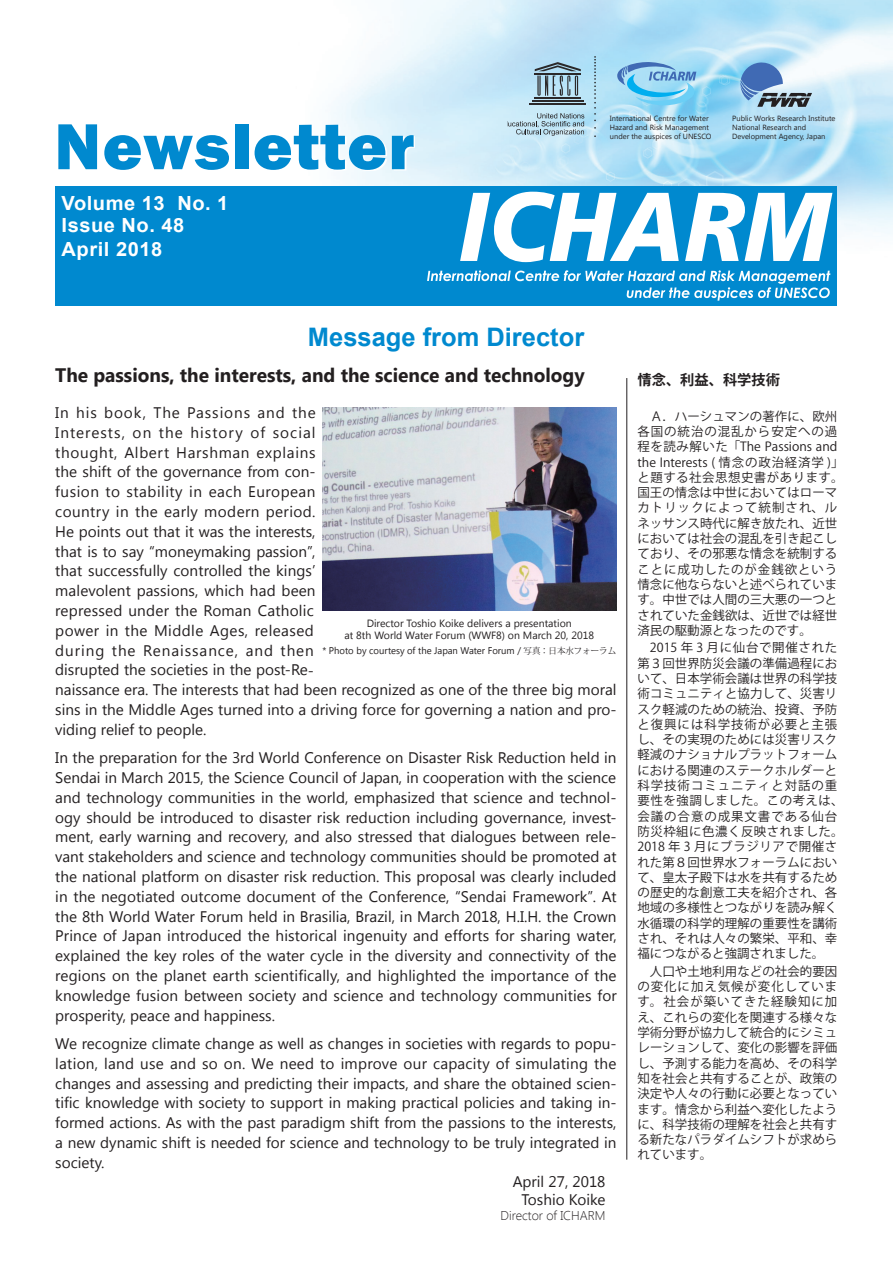
<style>
.page{position:relative;width:893px;height:1263px;background:#fff}
.page>*{position:absolute;margin:0;border:0;box-sizing:border-box;transform-origin:0 0}
.t1{font:800 67.35px "Franklin Gothic";letter-spacing:.02em;color:#0089cf}
.t2{font:700 25.5px "Arial";color:#0089cf}
.t3{font:700 19.5px "Segoe UI";color:#231f20}
.t4{font:700 19.5px/23.1px "Arial";letter-spacing:.025em;color:#fff}
.t5{font:15.3px/19.8px "Segoe UI";color:#231f20;text-align:justify}
.t6{font:700 14.25px "Koz Go Pro";color:#231f20}
.t7{font:300 12.75px "Segoe UI";color:#231f20}
.t8{font:12.45px/15.3px "Koz Go Pro";letter-spacing:.005em;color:#231f20}
.t9{font:10.5px/12px "Segoe UI";color:#231f20;text-align:center}
.t10{font:9.75px "Segoe UI";color:#231f20}
.t11{font:7.5px/9px "Segoe UI";color:#231f20}
.s1{font-family:"Koz Min Pro";font-size:8.7px}
</style>
<div class="page">
<img style="left:330px;top:0;width:563px;height:234px">
<svg style="left:617px;top:62px;width:79px;height:44px;background:#81c6ea"></svg>
<hr style="left:535px;top:97px;width:46px;height:2px;background:#2b292a">
<hr style="left:532px;top:100px;width:51px;height:2px;background:#2b292a">
<hr style="left:530px;top:103px;width:56px;height:2px;background:#2b292a">
<svg style="left:535px;top:62px;width:46px;height:34px;background:#89a6b4"></svg>
<svg style="left:594px;top:56px;width:2px;height:65px"></svg>
<svg style="left:508px;top:113px;width:76px;height:23px;background:#a7c3d0"></svg>
<svg style="left:740px;top:61px;width:72px;height:46px"></svg>
<hr style="left:626px;top:378px;width:1px;height:782px;background:#231f20">
<div style="left:59px;top:125px;width:356px;height:46px;background:#fff"></div>
<div style="left:55px;top:186px;width:782px;height:119px;background:#0089cf"></div>
<svg style="left:460px;top:192px;width:219px;height:70px"></svg>
<svg style="left:685px;top:193px;width:147px;height:68px"></svg>
<svg style="left:427px;top:270px;width:403px;height:31px"></svg>
<img style="left:322px;top:407px;width:295px;height:204px">
<h1 class="t1" style="left:54px;top:103px;width:361px">Newsletter</h1>
<p class="t4" style="left:62px;top:192px;width:168px">Volume 13 No. 1<br>Issue No. 48<br>April 2018</p>
<p class="t11" style="left:610px;top:113px;width:103px">International Centre for Water<br>Hazard and Risk Management under the auspices of UNESCO</p>
<p class="t11" style="left:732px;top:114px;width:105px">Public Works Research Institute<br>National Research and<br>Development Agency, Japan</p>
<h2 class="t2" style="left:308px;top:320px;width:278px">Message from Director</h2>
<p class="t3" style="left:55px;top:361px;width:531px">The passions, the interests, and the science and technology</p>
<p class="t5" style="left:55px;top:402px;width:563px;text-align:left">In his book, The Passions and the<br>Interests, on the history of social<br>thought, Albert Harshman explains<br>the shift of the governance from con-<br>fusion to stability in each European<br>country in the early modern period.<br>He points out that it was the interests,<br>that is to say “moneymaking passion”,<br>that successfully controlled the kings’<br>malevolent passions, which had been<br>repressed under the Roman Catholic<br>power in the Middle Ages, released<br>during the Renaissance, and then<br>disrupted the societies in the post-Re-<br>naissance era. The interests that had been recognized as one of the three big moral sins in the Middle Ages turned into a driving force for governing a nation and pro&shy;viding relief to people.</p>
<p class="t5" style="left:55px;top:747px;width:563px">In the preparation for the 3rd World Conference on Disaster Risk Reduction held in Sendai in March 2015, the Science Council of Japan, in cooperation with the science and technology communities in the world, emphasized that science and technol&shy;ogy should be introduced to disaster risk reduction including governance, invest&shy;ment, early warning and recovery, and also stressed that dialogues between rele&shy;vant stakeholders and science and technology communities should be promoted at the national platform on disaster risk reduction. This proposal was clearly included in the negotiated outcome document of the Conference, “Sendai Framework”. At the 8th World Water Forum held in Brasilia, Brazil, in March 2018, H.I.H. the Crown Prince of Japan introduced the historical ingenuity and efforts for sharing water, explained the key roles of the water cycle in the diversity and connectivity of the regions on the planet earth scientifically, and highlighted the importance of the knowledge fusion between society and science and technology communities for prosperity, peace and happiness.</p>
<p class="t5" style="left:55px;top:1033px;width:563px">We recognize climate change as well as changes in societies with regards to popu&shy;lation, land use and so on. We need to improve our capacity of simulating the changes and assessing and predicting their impacts, and share the obtained scien&shy;tific knowledge with society to support in making practical policies and taking in&shy;formed actions. As with the past paradigm shift from the passions to the interests, a new dynamic shift is needed for science and technology to be truly integrated in society.</p>
<p class="t9" style="left:345px;top:617px;width:251px">Director Toshio Koike delivers a presentation<br>at 8th World Water Forum (WWF8) on March 20, 2018</p>
<p class="t10" style="left:322px;top:644px;width:295px">* Photo by courtesy of the Japan Water Forum / <span class="s1">写真：日本水フォーラム</span></p>
<p class="t5" style="left:513px;top:1171px;width:94px;line-height:18.8px;text-align:center">April 27, 2018<br>Toshio Koike</p>
<p class="t7" style="left:501px;top:1207px;width:106px">Director of ICHARM</p>
<p class="t6" style="left:637px;top:370px;width:158px">情念、利益、科学技術　</p>
<p class="t8" style="left:637px;top:409px;width:208px">　Ａ．ハーシュマンの著作に、欧州各国の統治の混乱から安定への過程を読み解いた「The Passions and the Interests ( 情念の政治経済学 )」と題する社会思想史書があります。国王の情念は中世においてはローマカトリックによって統制され、ルネッサンス時代に解き放たれ、近世においては社会の混乱を引き起こしており、その邪悪な情念を統制することに成功したのが金銭欲という情念に他ならないと述べられています。中世では人間の三大悪の一つとされていた金銭欲は、近世では経世済民の駆動源となったのです。</p>
<p class="t8" style="left:637px;top:640px;width:207px">　2015 年 3 月に仙台で開催された第３回世界防災会議の準備過程において、日本学術会議は世界の科学技術コミュニティと協力して、災害リスク軽減のための統治、投資、予防と復興には科学技術が必要と主張し、その実現のためには災害リスク軽減のナショナルプラットフォームにおける関連のステークホルダーと科学技術コミュニティと対話の重要性を強調しました。この考えは、会議の合意の成果文書である仙台防災枠組に色濃く反映されました。<br>2018 年 3 月にブラジリアで開催された第８回世界水フォーラムにおいて、皇太子殿下は水を共有するための歴史的な創意工夫を紹介され、各地域の多様性とつながりを読み解く水循環の科学的理解の重要性を講術され、それは人々の繁栄、平和、幸福につながると強調されました。</p>
<p class="t8" style="left:637px;top:964px;width:201px;text-align:justify">　人口や土地利用などの社会的要因の変化に加え気候が変化しています。社会が築いてきた経験知に加え、これらの変化を関連する様々な学術分野が協力して統合的にシミュレーションして、変化の影響を評価し、予測する能力を高め、その科学知を社会と共有することが、政策の決定や人々の行動に必要となっています。情念から利益へ変化したように、科学技術の理解を社会と共有する新たなパラダイムシフトが求められています。</p>
</div>
